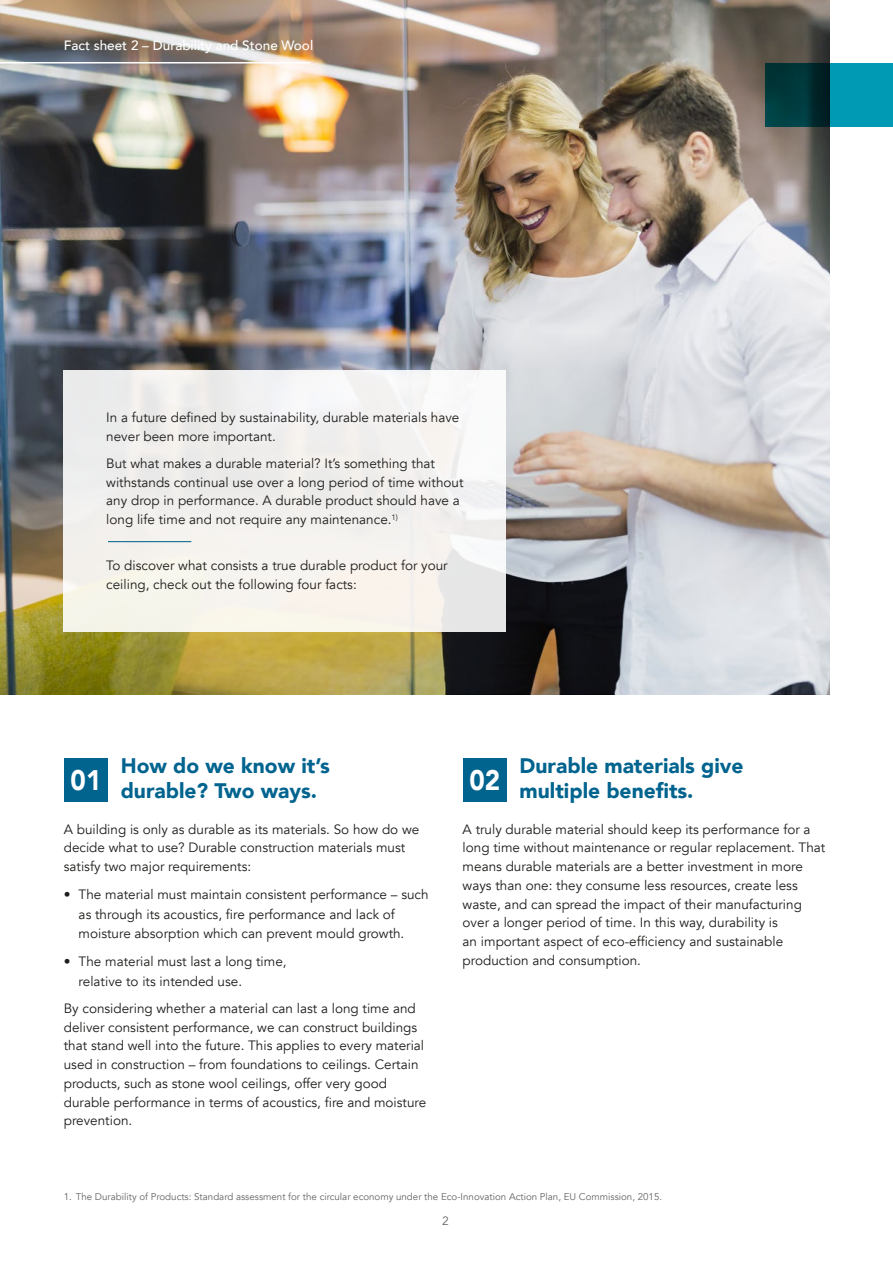
<style>
.page{position:relative;width:893px;height:1263px;background:#fff}
.page>*{position:absolute;margin:0;border:0;box-sizing:border-box;transform-origin:0 0}
.t1{font:900 28.2px "Avenir";color:#fff;scale:.92 1}
.t2{font:900 21px/25.2px "Avenir";color:#00648f}
.t3{font:13.5px/18.8px "Avenir";color:#1d1d1b}
.t4{font:500 13.5px "Avenir";color:#fff}
.t5{font:12px "Avenir";color:#646463}
.t6{font:9.75px "Avenir";color:#646463}
</style>
<div class="page">
<img style="left:0;top:0;width:829px;height:695px">
<svg style="left:765px;top:63px;width:128px;height:63px;background:#006472"></svg>
<div style="left:64px;top:758px;width:44px;height:44px;background:#00648f"></div>
<div style="left:463px;top:758px;width:44px;height:44px;background:#00648f"></div>
<div style="left:64px;top:370px;width:442px;height:261px;background:linear-gradient(to bottom,#f0f0f2,#f5f2eb)"></div>
<hr style="left:108px;top:541px;width:83px;height:1px;background:#00648f">
<hr style="left:0;top:62px;width:310px;height:2px;background:#fff">
<p class="t4" style="left:64px;top:34px;width:251px">Fact sheet 2 – Durability and Stone Wool</p>
<p class="t3" style="left:106px;top:408px;width:355px">In a future defined by sustainability, durable materials have never been more important.</p>
<p class="t3" style="left:106px;top:454px;width:359px">But what makes a durable material? It’s something that withstands continual use over a long period of time without any drop in performance. A durable product should have a long life time and not require any maintenance.<sup>1)</sup></p>
<p class="t3" style="left:106px;top:556px;width:343px">To discover what consists a true durable product for your ceiling, check out the following four facts:</p>
<h2 class="t2" style="left:121px;top:752px;width:211px">How do we know it’s durable? Two ways.</h2>
<p class="t3" style="left:64px;top:820px;width:357px">A building is only as durable as its materials. So how do we decide what to use? Durable construction materials must satisfy two major requirements:</p>
<p class="t3" style="left:79px;top:885px;width:351px;line-height:19.5px;text-indent:-15px">• The material must maintain consistent performance – such as through its acoustics, fire performance and lack of moisture absorption which can prevent mould growth.</p>
<p class="t3" style="left:79px;top:952px;width:209px;line-height:19.5px;text-indent:-15px">• The material must last a long time, relative to its intended use.</p>
<p class="t3" style="left:64px;top:999px;width:364px">By considering whether a material can last a long time and deliver consistent performance, we can construct buildings that stand well into the future. This applies to every material used in construction – from foundations to ceilings. Certain products, such as stone wool ceilings, offer very good durable performance in terms of acoustics, fire and moisture prevention.</p>
<h2 class="t2" style="left:520px;top:752px;width:226px">Durable materials give multiple benefits.</h2>
<p class="t3" style="left:463px;top:820px;width:364px">A truly durable material should keep its performance for a long time without maintenance or regular replacement. That means durable materials are a better investment in more ways than one: they consume less resources, create less waste, and can spread the impact of their manufacturing over a longer period of time. In this way, durability is<br>an important aspect of eco-efficiency and sustainable production and consumption.</p>
<h1 class="t1" style="left:71px;top:756px;width:35px">01</h1>
<h1 class="t1" style="left:469px;top:756px;width:35px">02</h1>
<p class="t6" style="left:64px;top:1191px;width:600px">1. The Durability of Products: Standard assessment for the circular economy under the Eco-Innovation Action Plan, EU Commission, 2015.</p>
<p class="t5" style="left:442px;top:1213px;width:8px">2</p>
</div>
